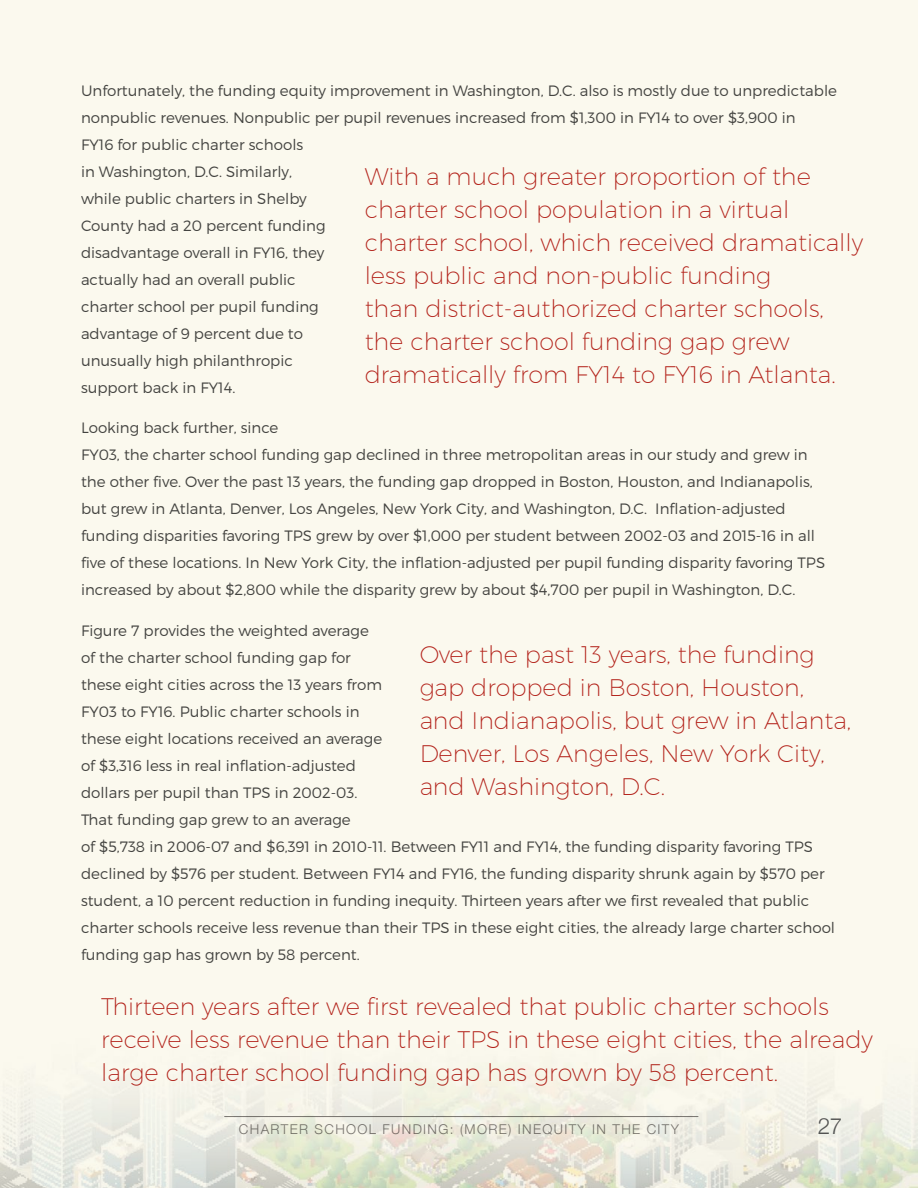
<style>
.page{position:relative;width:918px;height:1188px;background:#fbf9ee}
.page>*{position:absolute;margin:0;border:0;box-sizing:border-box;transform-origin:0 0}
.t1{font:200 24px/33px "Montserrat";color:#b6231c}
.t2{font:300 22.5px "Helvetica Neue";color:#58595b}
.t3{font:300 15px/27px "Montserrat";color:#454545}
.t4{font:300 13.5px "Helvetica Neue";letter-spacing:.1em;color:#7d7a79}
</style>
<div class="page">
<img style="left:0;top:1075px;width:918px;height:113px">
<hr style="left:224px;top:1116px;width:474px;height:1px;background:#7d7a79">
<p class="t3" style="left:81px;top:76px;width:757px">Unfortunately, the funding equity improvement in Washington, D.C. also is mostly due to unpredictable nonpublic revenues. Nonpublic per pupil revenues increased from $1,300 in FY14 to over $3,900 in<br>FY16 for public charter schools<br>in Washington, D.C. Similarly,<br>while public charters in Shelby<br>County had a 20 percent funding<br>disadvantage overall in FY16, they<br>actually had an overall public<br>charter school per pupil funding<br>advantage of 9 percent due to<br>unusually high philanthropic<br>support back in FY14.</p>
<p class="t3" style="left:81px;top:414px;width:746px">Looking back further, since<br>FY03, the charter school funding gap declined in three metropolitan areas in our study and grew in the other five. Over the past 13 years, the funding gap dropped in Boston, Houston, and Indianapolis, but grew in Atlanta, Denver, Los Angeles, New York City, and Washington, D.C. Inflation-adjusted funding disparities favoring TPS grew by over $1,000 per student between 2002-03 and 2015-16 in all five of these locations. In New York City, the inflation-adjusted per pupil funding disparity favoring TPS increased by about $2,800 while the disparity grew by about $4,700 per pupil in Washington, D.C.</p>
<p class="t3" style="left:81px;top:616px;width:756px">Figure 7 provides the weighted average<br>of the charter school funding gap for<br>these eight cities across the 13 years from<br>FY03 to FY16. Public charter schools in<br>these eight locations received an average<br>of $3,316 less in real inflation-adjusted<br>dollars per pupil than TPS in 2002-03.<br>That funding gap grew to an average<br>of $5,738 in 2006-07 and $6,391 in 2010-11. Between FY11 and FY14, the funding disparity favoring TPS declined by $576 per student. Between FY14 and FY16, the funding disparity shrunk again by $570 per student, a 10 percent reduction in funding inequity. Thirteen years after we first revealed that public charter schools receive less revenue than their TPS in these eight cities, the already large charter school funding gap has grown by 58 percent.</p>
<p class="t1" style="left:365px;top:160px;width:500px">With a much greater proportion of the charter school population in a virtual charter school, which received dramatically less public and non-public funding<br>than district-authorized charter schools, the charter school funding gap grew dramatically from FY14 to FY16 in Atlanta.</p>
<h1 class="t1" style="left:419px;top:637px;width:433px">Over the past 13 years, the funding gap dropped in Boston, Houston, and Indianapolis, but grew in Atlanta,<br>Denver, Los Angeles, New York City, and Washington, D.C.</h1>
<h1 class="t1" style="left:101px;top:989px;width:773px">Thirteen years after we first revealed that public charter schools receive less revenue than their TPS in these eight cities, the already large charter school funding gap has grown by 58 percent.</h1>
<p class="t4" style="left:239px;top:1118px;width:442px">CHARTER SCHOOL FUNDING: (MORE) INEQUITY IN THE CITY</p>
<h2 class="t2" style="left:817px;top:1107px;width:27px">27</h2>
</div>
